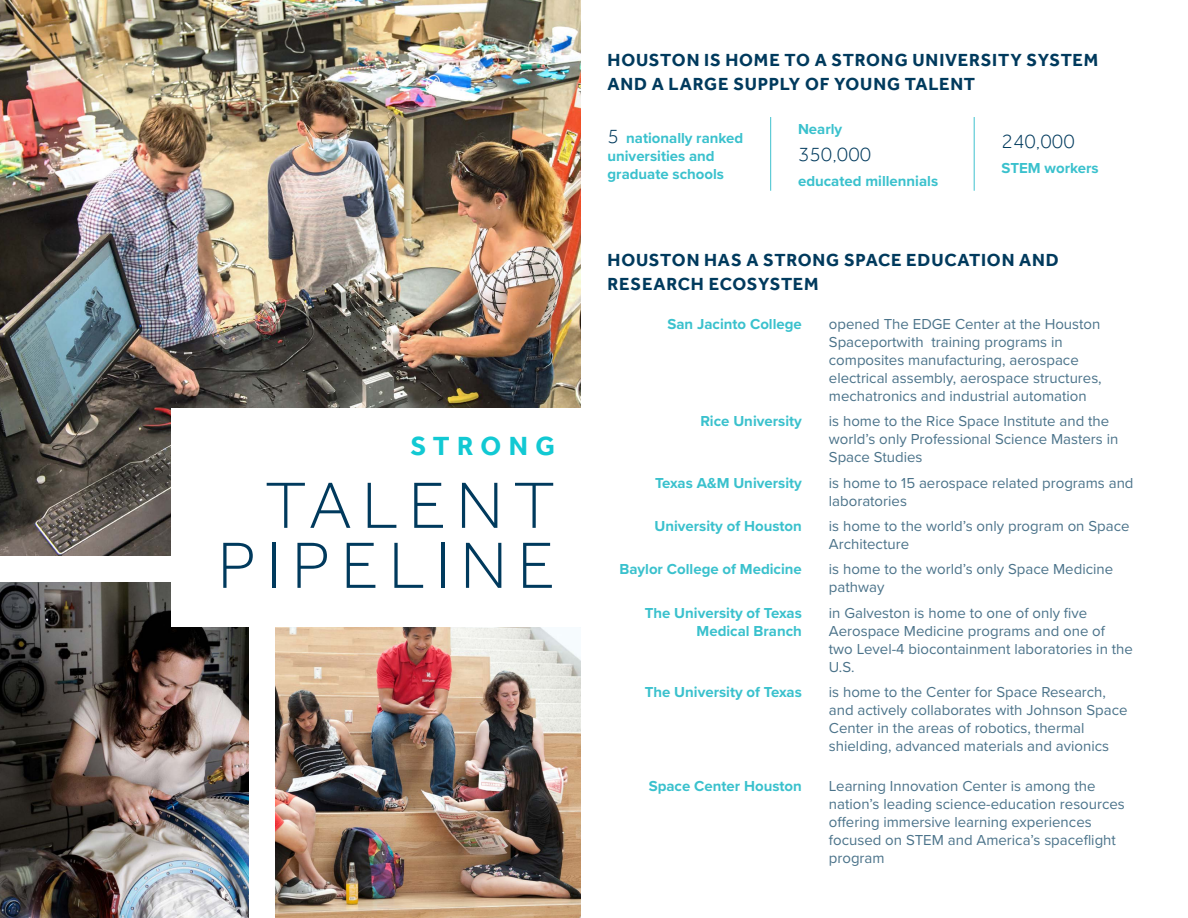
<style>
.page{position:relative;width:1188px;height:918px;background:#fff}
.page>*{position:absolute;margin:0;border:0;box-sizing:border-box;transform-origin:0 0}
.t1{font:300 67.5px/60px "Effra";letter-spacing:.15em;color:#003a5d;text-align:right}
.t2{font:700 27px "Effra";letter-spacing:.27em;color:#12c9d3}
.t3{font:300 21px "Effra";color:#003a5d}
.t4{font:700 18px/24px "Effra";letter-spacing:.045em;color:#003a5d}
.t5{font:15px/18px "Proxima Nova";color:#4b738a}
.t6{font:700 15px/18px "Proxima Nova";color:#3ac1cd;text-align:right}
.s1{font-family:"Effra";font-weight:300;font-size:21px;color:#003a5d}
</style>
<div class="page">
<img style="left:0;top:0;width:580px;height:555px">
<img style="left:275px;top:627px;width:305px;height:291px">
<img style="left:0;top:582px;width:248px;height:336px">
<div style="left:171px;top:408px;width:437px;height:218px;background:#fff"></div>
<hr style="left:770px;top:117px;width:1px;height:74px;background:#3fc2ce">
<hr style="left:974px;top:117px;width:1px;height:74px;background:#3fc2ce">
<h2 class="t2" style="left:410px;top:430px;width:146px">STRONG</h2>
<h1 class="t1" style="left:217px;top:475px;width:339px">TALENT<br>PIPELINE</h1>
<p class="t4" style="left:608px;top:48px;width:492px">HOUSTON IS HOME TO A STRONG UNIVERSITY SYSTEM<br>AND A LARGE SUPPLY OF YOUNG TALENT</p>
<p class="t6" style="left:607px;top:129px;width:137px;text-align:left"><span class="s1">5</span> nationally ranked universities and graduate schools</p>
<p class="t6" style="left:798px;top:120px;width:46px">Nearly</p>
<h3 class="t3" style="left:1002px;top:129px;width:75px">240,000</h3>
<p class="t6" style="left:1002px;top:159px;width:99px">STEM workers</p>
<h3 class="t3" style="left:798px;top:141px;width:75px">350,000</h3>
<p class="t6" style="left:798px;top:171px;width:142px">educated millennials</p>
<p class="t4" style="left:608px;top:248px;width:453px">HOUSTON HAS A STRONG SPACE EDUCATION AND<br>RESEARCH ECOSYSTEM</p>
<p class="t6" style="left:667px;top:315px;width:136px">San Jacinto College</p>
<p class="t5" style="left:829px;top:314px;width:274px">opened The EDGE Center at the Houston Spaceportwith training programs in composites manufacturing, aerospace electrical assembly, aerospace structures, mechatronics and industrial automation</p>
<p class="t6" style="left:700px;top:412px;width:103px">Rice University</p>
<p class="t5" style="left:829px;top:412px;width:291px">is home to the Rice Space Institute and the world’s only Professional Science Masters in<br>Space Studies</p>
<p class="t6" style="left:655px;top:473px;width:148px">Texas A&amp;M University</p>
<p class="t5" style="left:829px;top:473px;width:306px">is home to 15 aerospace related programs and laboratories</p>
<p class="t6" style="left:654px;top:517px;width:149px">University of Houston</p>
<p class="t5" style="left:829px;top:516px;width:302px">is home to the world’s only program on Space<br>Architecture</p>
<p class="t6" style="left:619px;top:560px;width:184px">Baylor College of Medicine</p>
<p class="t5" style="left:829px;top:560px;width:286px">is home to the world’s only Space Medicine pathway</p>
<p class="t6" style="left:645px;top:603px;width:159px">The University of Texas<br>Medical Branch</p>
<p class="t5" style="left:829px;top:603px;width:306px">in Galveston is home to one of only five<br>Aerospace Medicine programs and one of<br>two Level-4 biocontainment laboratories in the<br>U.S.</p>
<p class="t6" style="left:645px;top:683px;width:159px">The University of Texas</p>
<p class="t5" style="left:829px;top:682px;width:300px">is home to the Center for Space Research, and actively collaborates with Johnson Space Center in the areas of robotics, thermal shielding, advanced materials and avionics</p>
<p class="t6" style="left:649px;top:776px;width:155px">Space Center Houston</p>
<p class="t5" style="left:829px;top:776px;width:298px">Learning Innovation Center is among the nation’s leading science-education resources offering immersive learning experiences focused on STEM and America’s spaceflight program</p>
</div>
